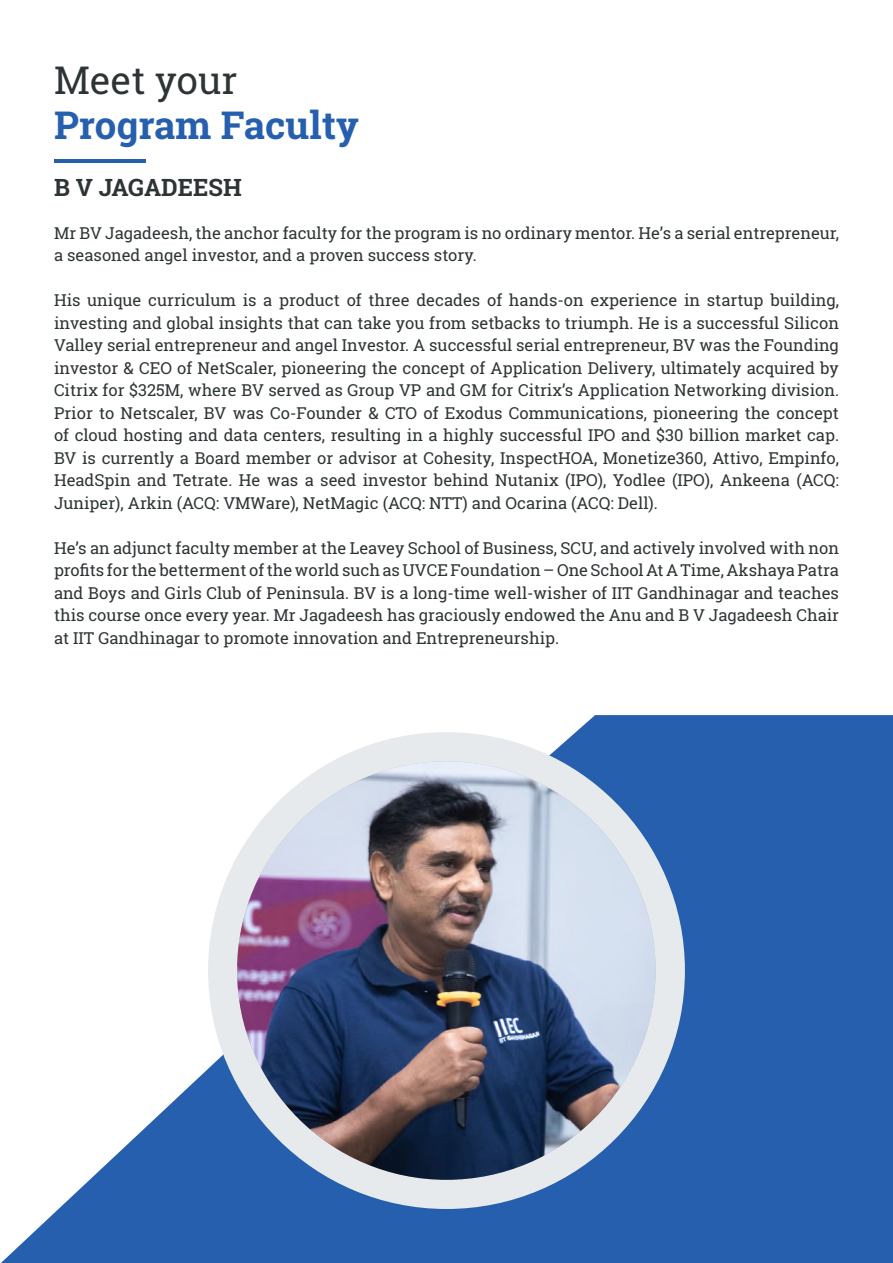
<style>
.page{position:relative;width:893px;height:1263px;background:#fff}
.page>*{position:absolute;margin:0;border:0;box-sizing:border-box;transform-origin:0 0}
.t1{font:700 38.55px "Roboto Slab";color:#255fae}
.t2{font:38.55px "Roboto Slab";color:#2d3435}
.t3{font:700 24px "Roboto Slab";color:#2d3435}
.t4{font:16.5px/22.5px "Roboto Slab";color:#2d3435;text-align:justify}
</style>
<div class="page">
<svg style="left:1px;top:715px;width:892px;height:548px;fill:#255fae"></svg>
<div style="left:208px;top:732px;width:477px;height:477px;background:#e7eaed;border-radius:50%"></div>
<img style="left:237px;top:761px;width:419px;height:419px;border-radius:209px">
<hr style="left:54px;top:159px;width:91px;height:3px;background:#255fae">
<h1 class="t2" style="left:54px;top:54px;width:185px">Meet your</h1>
<h1 class="t1" style="left:54px;top:99px;width:306px">Program Faculty</h1>
<h2 class="t3" style="left:54px;top:171px;width:189px">B V JAGADEESH</h2>
<p class="t4" style="left:54px;top:221px;width:786px">Mr BV Jagadeesh, the anchor faculty for the program is no ordinary mentor. He’s a serial entrepreneur, a seasoned angel investor, and a proven success story.</p>
<p class="t4" style="left:54px;top:289px;width:786px">His unique curriculum is a product of three decades of hands-on experience in startup building, investing and global insights that can take you from setbacks to triumph. He is a successful Silicon Valley serial entrepreneur and angel Investor. A successful serial entrepreneur, BV was the Founding investor &amp; CEO of NetScaler, pioneering the concept of Application Delivery, ultimately acquired by Citrix for $325M, where BV served as Group VP and GM for Citrix’s Application Networking division.<br>Prior to Netscaler, BV was Co-Founder &amp; CTO of Exodus Communications, pioneering the concept of cloud hosting and data centers, resulting in a highly successful IPO and $30 billion market cap.<br>BV is currently a Board member or advisor at Cohesity, InspectHOA, Monetize360, Attivo, Empinfo, HeadSpin and Tetrate. He was a seed investor behind Nutanix (IPO), Yodlee (IPO), Ankeena (ACQ:<br>Juniper), Arkin (ACQ: VMWare), NetMagic (ACQ: NTT) and Ocarina (ACQ: Dell).</p>
<p class="t4" style="left:54px;top:536px;width:786px">He’s an adjunct faculty member at the Leavey School of Business, SCU, and actively involved with non profits for the betterment of the world such as UVCE Foundation – One School At A Time, Akshaya Patra and Boys and Girls Club of Peninsula. BV is a long-time well-wisher of IIT Gandhinagar and teaches this course once every year. Mr Jagadeesh has graciously endowed the Anu and B V Jagadeesh Chair at IIT Gandhinagar to promote innovation and Entrepreneurship.</p>
</div>
